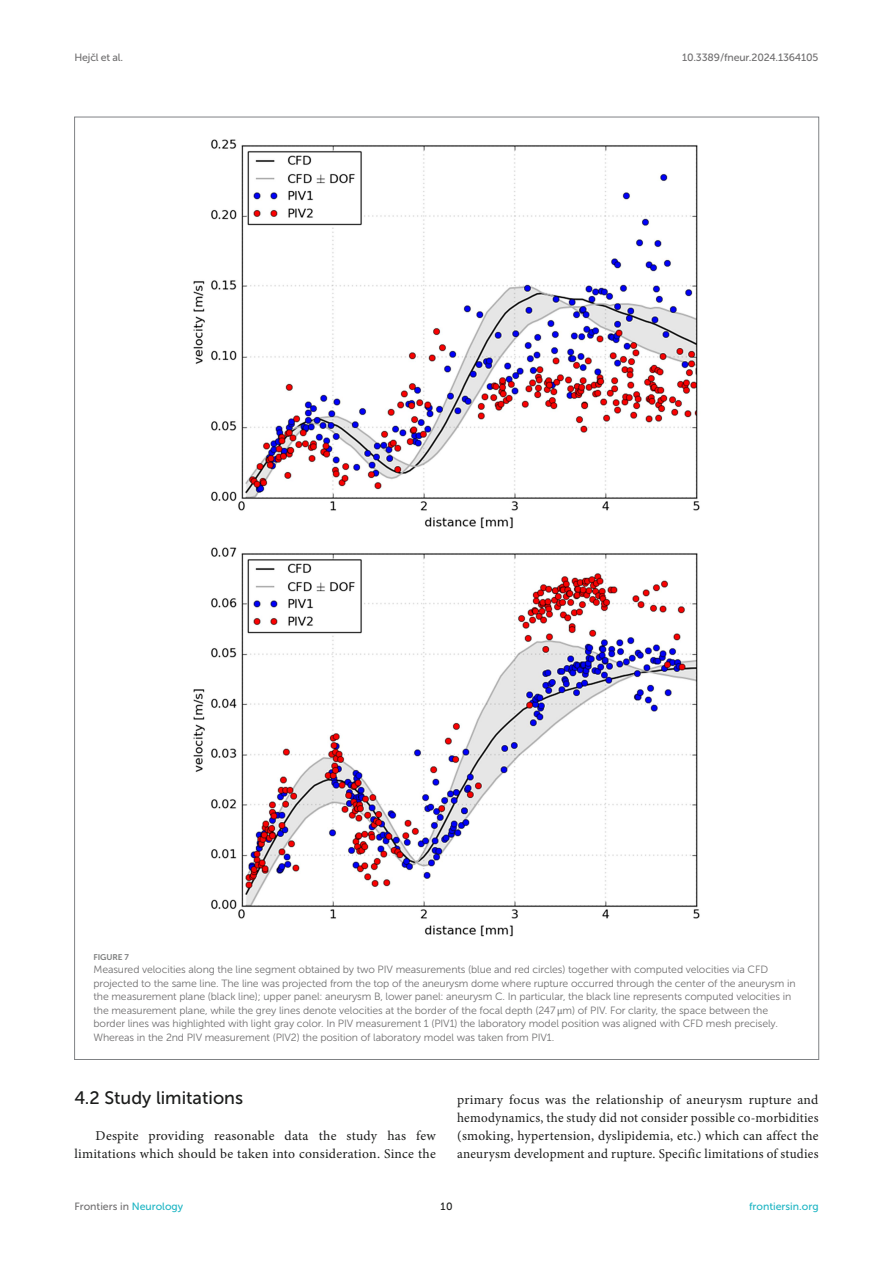
<style>
.page{position:relative;width:893px;height:1263px;background:#fff}
.page>*{position:absolute;margin:0;border:0;box-sizing:border-box;transform-origin:0 0}
.HEAD_2{font:18px "Museo Sans 500";color:#1b1c1b}
.TEXT_FLUSH{font:13.5px/18px "Minion Pro";letter-spacing:.02em;color:#1b1c1b;text-align:right}
.FIG_LEG{font:10.5px/13.5px "Museo Sans 300";letter-spacing:-.01em;color:#706f70}
.t1{font:10.5px "Museo Sans 500";letter-spacing:-.015em;color:#706f70}
.t2{font:10.5px "Museo Sans 500";color:#1db5c3}
.t3{font:10.5px "Museo Sans 500";color:#1b1c1b}
.FIG_HD{font:8.25px "Museo Sans 700";letter-spacing:-.01em;color:#7e7f7f}
.s1{font-family:"STIX General"}
.s2{color:#1db5c3}
</style>
<div class="page">
<img style="left:193px;top:139px;width:507px;height:798px">
<p class="t1" style="left:74px;top:51px;width:50px">Hejčl et al.</p>
<p class="t1" style="left:682px;top:51px;width:138px">10.3389/fneur.2024.1364105</p>
<p class="FIG_HD" style="left:94px;top:952px;width:37px">FIGURE 7</p>
<p class="FIG_LEG" style="left:94px;top:963px;width:704px">Measured velocities along the line segment obtained by two PIV measurements (blue and red circles) together with computed velocities via CFD projected to the same line. The line was projected from the top of the aneurysm dome where rupture occurred through the center of the aneurysm in the measurement plane (black line); upper panel: aneurysm B, lower panel: aneurysm C. In particular, the black line represents computed velocities in the measurement plane, while the grey lines denote velocities at the border of the focal depth (247 <span class="s1">μ</span>m) of PIV. For clarity, the space between the border lines was highlighted with light gray color. In PIV measurement 1 (PIV1) the laboratory model position was aligned with CFD mesh precisely.<br>Whereas in the 2nd PIV measurement (PIV2) the position of laboratory model was taken from PIV1.</p>
<p class="HEAD_2" style="left:74px;top:1088px;width:170px">4.2 Study limitations</p>
<p class="TEXT_FLUSH" style="left:74px;top:1127px;width:363px">Despite providing reasonable data the study has few limitations which should be taken into consideration. Since the</p>
<p class="TEXT_FLUSH" style="left:457px;top:1091px;width:363px;text-align:justify">primary focus was the relationship of aneurysm rupture and hemodynamics, the study did not consider possible co-morbidities (smoking, hypertension, dyslipidemia, etc.) which can affect the aneurysm development and rupture. Specific limitations of studies</p>
<p class="t1" style="left:74px;top:1200px;width:110px">Frontiers in <span class="s2">Neurology</span></p>
<p class="t3" style="left:440px;top:1200px;width:14px">10</p>
<p class="t2" style="left:749px;top:1200px;width:71px">frontiersin.org</p>
</div>
